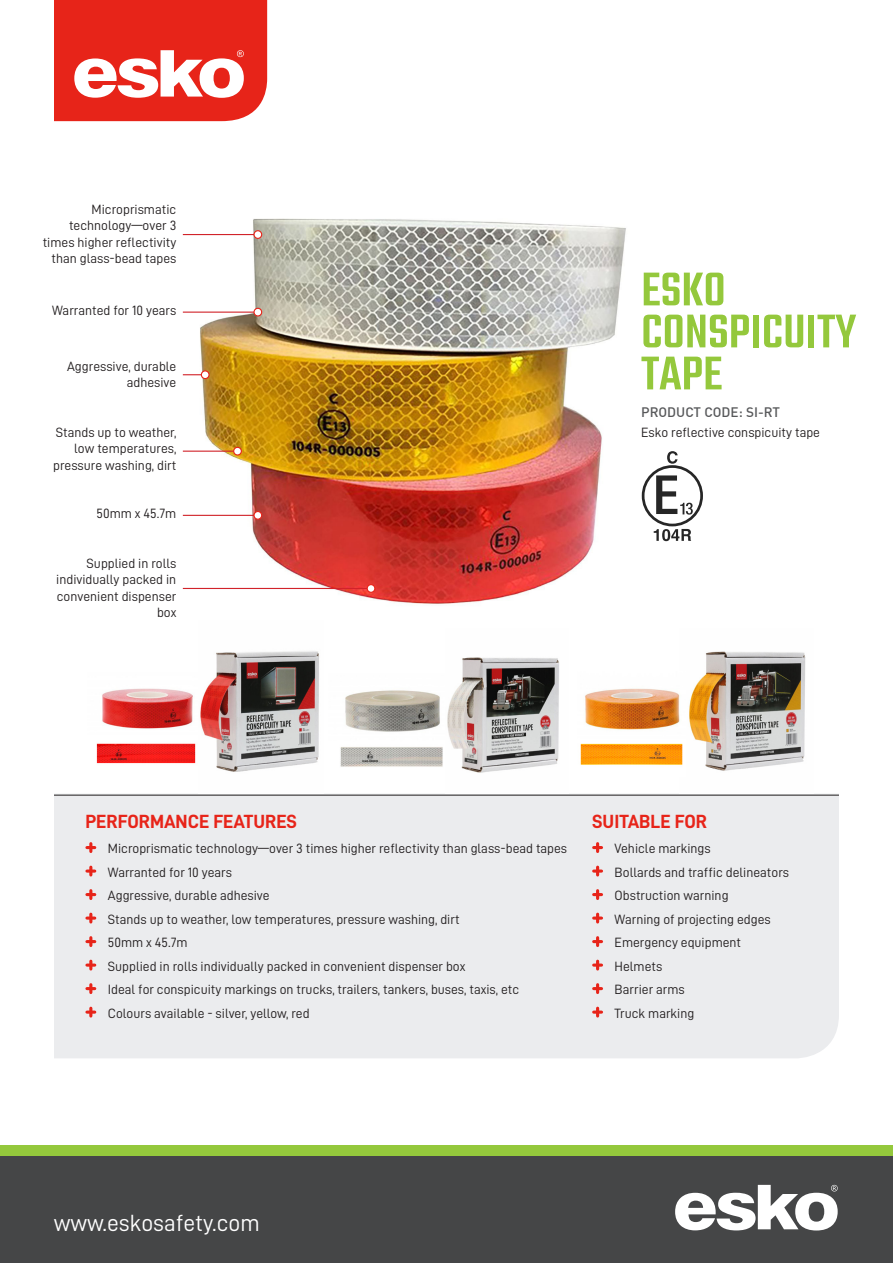
<style>
.page{position:relative;width:893px;height:1263px;background:#fff}
.page>*{position:absolute;margin:0;border:0;box-sizing:border-box;transform-origin:0 0}
.t1{font:500 51.9px/42px "Teko";color:#94c83c}
.New_Buletts{font:23.55px "D DIN";color:#fff}
.t2{font:19.2px "D DIN Bold";color:#e72419}
.t3{font:13.5px/16.5px "D DIN";color:#231f20;text-align:right}
.t4{font:500 13.5px "DIN";color:#57585a}
</style>
<div class="page">
<img style="left:182px;top:218px;width:493px;height:386px">
<svg style="left:54px;top:0;width:213px;height:121px"></svg>
<hr style="left:183px;top:588px;width:188px;height:1px;background:#d1232a">
<div style="left:367px;top:585px;width:8px;height:7px;background:#fff;border-radius:50%"></div>
<div style="left:367px;top:584px;width:8px;height:9px;border:1px solid #e72419;border-radius:50%"></div>
<hr style="left:183px;top:234px;width:75px;height:1px;background:#d1232a">
<div style="left:254px;top:231px;width:8px;height:7px;background:#fff;border-radius:50%"></div>
<div style="left:253px;top:230px;width:9px;height:9px;border:1px solid #e72419;border-radius:50%"></div>
<hr style="left:183px;top:312px;width:75px;height:1px;background:#d1232a">
<div style="left:254px;top:308px;width:8px;height:8px;background:#fff;border-radius:50%"></div>
<div style="left:253px;top:308px;width:9px;height:8px;border:1px solid #e72419;border-radius:50%"></div>
<hr style="left:183px;top:515px;width:75px;height:1px;background:#d1232a">
<div style="left:254px;top:511px;width:8px;height:8px;background:#fff;border-radius:50%"></div>
<div style="left:253px;top:511px;width:9px;height:9px;border:1px solid #e72419;border-radius:50%"></div>
<hr style="left:183px;top:451px;width:55px;height:1px;background:#d1232a">
<div style="left:234px;top:447px;width:7px;height:8px;background:#fff;border-radius:50%"></div>
<div style="left:233px;top:447px;width:9px;height:8px;border:1px solid #e72419;border-radius:50%"></div>
<svg style="left:183px;top:374px;width:18px;height:1px"></svg>
<div style="left:201px;top:371px;width:8px;height:8px;background:#fff;border-radius:50%"></div>
<div style="left:201px;top:370px;width:9px;height:9px;border:1px solid #e72419;border-radius:50%"></div>
<div style="left:54px;top:794px;width:785px;height:264px;background:#ebecee"></div>
<svg style="left:594px;top:844px;width:7px;height:7px"></svg>
<svg style="left:594px;top:867px;width:7px;height:8px"></svg>
<svg style="left:594px;top:891px;width:7px;height:7px"></svg>
<svg style="left:594px;top:914px;width:7px;height:8px"></svg>
<svg style="left:594px;top:938px;width:7px;height:7px"></svg>
<svg style="left:594px;top:961px;width:7px;height:8px"></svg>
<svg style="left:594px;top:985px;width:7px;height:7px"></svg>
<svg style="left:594px;top:1008px;width:7px;height:8px"></svg>
<hr style="left:54px;top:795px;width:785px;height:1px;background:#231f20">
<svg style="left:87px;top:844px;width:8px;height:7px"></svg>
<svg style="left:87px;top:867px;width:8px;height:8px"></svg>
<svg style="left:87px;top:891px;width:8px;height:7px"></svg>
<svg style="left:87px;top:914px;width:8px;height:8px"></svg>
<svg style="left:87px;top:938px;width:8px;height:7px"></svg>
<svg style="left:87px;top:961px;width:8px;height:8px"></svg>
<svg style="left:87px;top:985px;width:8px;height:7px"></svg>
<svg style="left:87px;top:1008px;width:8px;height:8px"></svg>
<div style="left:0;top:1151px;width:893px;height:112px;background:#454647"></div>
<div style="left:0;top:1145px;width:893px;height:11px;background:#94c83c"></div>
<svg style="left:675px;top:1185px;width:163px;height:45px"></svg>
<img style="left:96px;top:688px;width:100px;height:76px">
<img style="left:340px;top:690px;width:103px;height:77px">
<img style="left:200px;top:651px;width:119px;height:121px">
<img style="left:447px;top:657px;width:112px;height:116px">
<img style="left:689px;top:651px;width:117px;height:120px">
<img style="left:580px;top:688px;width:103px;height:77px">
<svg style="left:654px;top:529px;width:37px;height:12px"></svg>
<svg style="left:656px;top:475px;width:37px;height:40px"></svg>
<div style="left:642px;top:465px;width:61px;height:61px;border:3px solid #262626;border-radius:50%"></div>
<svg style="left:667px;top:451px;width:11px;height:13px"></svg>
<p class="t3" style="left:43px;top:201px;width:135px">Microprismatic technology—over 3 times higher reflectivity than glass-bead tapes</p>
<p class="t3" style="left:52px;top:302px;width:126px">Warranted for 10 years</p>
<p class="t3" style="left:67px;top:357px;width:111px">Aggressive, durable adhesive</p>
<p class="t3" style="left:53px;top:424px;width:125px">Stands up to weather, low temperatures, pressure washing, dirt</p>
<p class="t3" style="left:96px;top:505px;width:81px">50mm x 45.7m</p>
<p class="t3" style="left:56px;top:555px;width:122px">Supplied in rolls individually packed in convenient dispenser box</p>
<p class="t1" style="left:641px;top:272px;width:217px">ESKO<br>CONSPICUITY<br>TAPE</p>
<p class="t4" style="left:641px;top:403px;width:140px">PRODUCT CODE: SI-RT</p>
<p class="t3" style="left:641px;top:424px;width:180px">Esko reflective conspicuity tape</p>
<p class="t2" style="left:85px;top:810px;width:213px">PERFORMANCE FEATURES</p>
<p class="t3" style="left:108px;top:840px;width:461px">Microprismatic technology—over 3 times higher reflectivity than glass-bead tapes</p>
<p class="t3" style="left:108px;top:863px;width:126px">Warranted for 10 years</p>
<p class="t3" style="left:108px;top:887px;width:163px">Aggressive, durable adhesive</p>
<p class="t3" style="left:108px;top:910px;width:353px">Stands up to weather, low temperatures, pressure washing, dirt</p>
<p class="t3" style="left:108px;top:934px;width:81px">50mm x 45.7m</p>
<p class="t3" style="left:108px;top:957px;width:359px">Supplied in rolls individually packed in convenient dispenser box</p>
<p class="t3" style="left:108px;top:981px;width:413px">Ideal for conspicuity markings on trucks, trailers, tankers, buses, taxis, etc</p>
<p class="t3" style="left:108px;top:1004px;width:203px">Colours available - silver, yellow, red</p>
<p class="t2" style="left:592px;top:810px;width:117px">SUITABLE FOR</p>
<p class="t3" style="left:615px;top:840px;width:98px">Vehicle markings</p>
<p class="t3" style="left:615px;top:863px;width:176px">Bollards and traffic delineators</p>
<p class="t3" style="left:615px;top:887px;width:115px">Obstruction warning</p>
<p class="t3" style="left:615px;top:910px;width:158px">Warning of projecting edges</p>
<p class="t3" style="left:615px;top:934px;width:128px">Emergency equipment</p>
<p class="t3" style="left:615px;top:957px;width:49px">Helmets</p>
<p class="t3" style="left:615px;top:981px;width:72px">Barrier arms</p>
<p class="t3" style="left:615px;top:1004px;width:81px">Truck marking</p>
<p class="New_Buletts" style="left:54px;top:1209px;width:208px">www.eskosafety.com</p>
</div>
